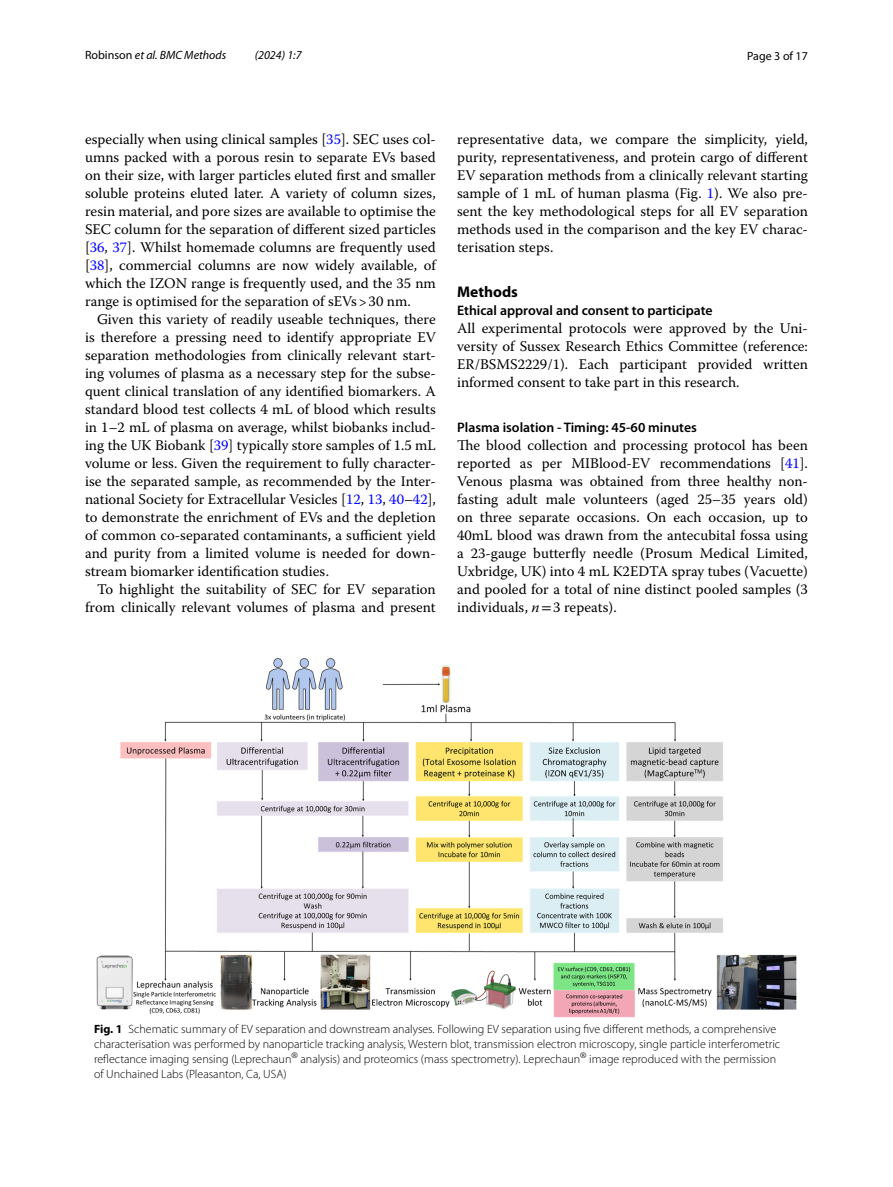
<style>
.page{position:relative;width:893px;height:1187px;background:#fff}
.page>*{position:absolute;margin:0;border:0;box-sizing:border-box;transform-origin:0 0}
.t1{font:700 15.45px "Myriad Pro";color:#000}
.t2{font:14.7px/18px "Warnock Pro";color:#000;text-align:justify}
.t3{font:600 13.8px "Myriad Pro";color:#000}
.t4{font:300 12px/15px "Myriad Pro";color:#000}
.t5{font:italic 12px "Myriad Pro";color:#000}
.t6{font:12px "Myriad Pro";color:#000}
.s1{font-style:normal}
.s2{color:#00f}
.s3{font-style:italic}
.s4{font-family:"STIX"}
.s5{font-weight:700}
</style>
<div class="page">
<img style="left:96px;top:658px;width:701px;height:359px">
<p class="t5" style="left:85px;top:48px;width:143px"><span class="s1">Robinson</span> et al. BMC Methods</p>
<p class="t5" style="left:255px;top:48px;width:48px">(2024) 1:7</p>
<p class="t6" style="left:747px;top:48px;width:62px">Page 3 of 17</p>
<p class="t2" style="left:85px;top:130px;width:352px">especially when using clinical samples [<span class="s2">35</span>]. SEC uses col&shy;umns packed with a porous resin to separate EVs based on their size, with larger particles eluted first and smaller soluble proteins eluted later. A variety of column sizes, resin material, and pore sizes are available to optimise the SEC column for the separation of different sized particles [<span class="s2">36</span>, <span class="s2">37</span>]. Whilst homemade columns are frequently used [<span class="s2">38</span>], commercial columns are now widely available, of which the IZON range is frequently used, and the 35 nm range is optimised for the separation of sEVs&gt;30 nm.</p>
<p class="t2" style="left:85px;top:310px;width:352px;text-indent:12px">Given this variety of readily useable techniques, there is therefore a pressing need to identify appropriate EV separation methodologies from clinically relevant start&shy;ing volumes of plasma as a necessary step for the subse&shy;quent clinical translation of any identified biomarkers. A standard blood test collects 4 mL of blood which results in 1–2 mL of plasma on average, whilst biobanks includ&shy;ing the UK Biobank [<span class="s2">39</span>] typically store samples of 1.5 mL volume or less. Given the requirement to fully character&shy;ise the separated sample, as recommended by the Inter&shy;national Society for Extracellular Vesicles [<span class="s2">12</span>, <span class="s2">13</span>, <span class="s2">40</span>–<span class="s2">42</span>], to demonstrate the enrichment of EVs and the depletion of common co-separated contaminants, a sufficient yield and purity from a limited volume is needed for down&shy;stream biomarker identification studies.</p>
<p class="t2" style="left:85px;top:580px;width:352px;text-align:right">To highlight the suitability of SEC for EV separation from clinically relevant volumes of plasma and present</p>
<p class="t2" style="left:457px;top:130px;width:352px">representative data, we compare the simplicity, yield, purity, representativeness, and protein cargo of different EV separation methods from a clinically relevant starting sample of 1 mL of human plasma (Fig. <span class="s2">1</span>). We also pre&shy;sent the key methodological steps for all EV separation methods used in the comparison and the key EV charac&shy;terisation steps.</p>
<p class="t1" style="left:457px;top:281px;width:62px">Methods</p>
<p class="t3" style="left:457px;top:301px;width:257px">Ethical approval and consent to participate</p>
<p class="t2" style="left:457px;top:319px;width:352px">All experimental protocols were approved by the Uni&shy;versity of Sussex Research Ethics Committee (reference:<br>ER/BSMS2229/1). Each participant provided written informed consent to take part in this research.</p>
<p class="t3" style="left:457px;top:418px;width:241px">Plasma isolation ‑ Timing: 45‑60 minutes</p>
<p class="t2" style="left:457px;top:436px;width:352px">The blood collection and processing protocol has been reported as per MIBlood-EV recommendations [<span class="s2">41</span>].<br>Venous plasma was obtained from three healthy non&shy;fasting adult male volunteers (aged 25–35 years old) on three separate occasions. On each occasion, up to 40mL blood was drawn from the antecubital fossa using a 23-gauge butterfly needle (Prosum Medical Limited, Uxbridge, UK) into 4 mL K2EDTA spray tubes (Vacuette) and pooled for a total of nine distinct pooled samples (3 individuals, <span class="s3">n</span><span class="s4">=</span>3 repeats).</p>
<p class="t4" style="left:94px;top:1021px;width:688px"><span class="s5">Fig. 1</span> Schematic summary of EV separation and downstream analyses. Following EV separation using five different methods, a comprehensive characterisation was performed by nanoparticle tracking analysis, Western blot, transmission electron microscopy, single particle interferometric reflectance imaging sensing (Leprechaun<sup>®</sup> analysis) and proteomics (mass spectrometry). Leprechaun<sup>®</sup> image reproduced with the permission of Unchained Labs (Pleasanton, Ca, USA)</p>
</div>
